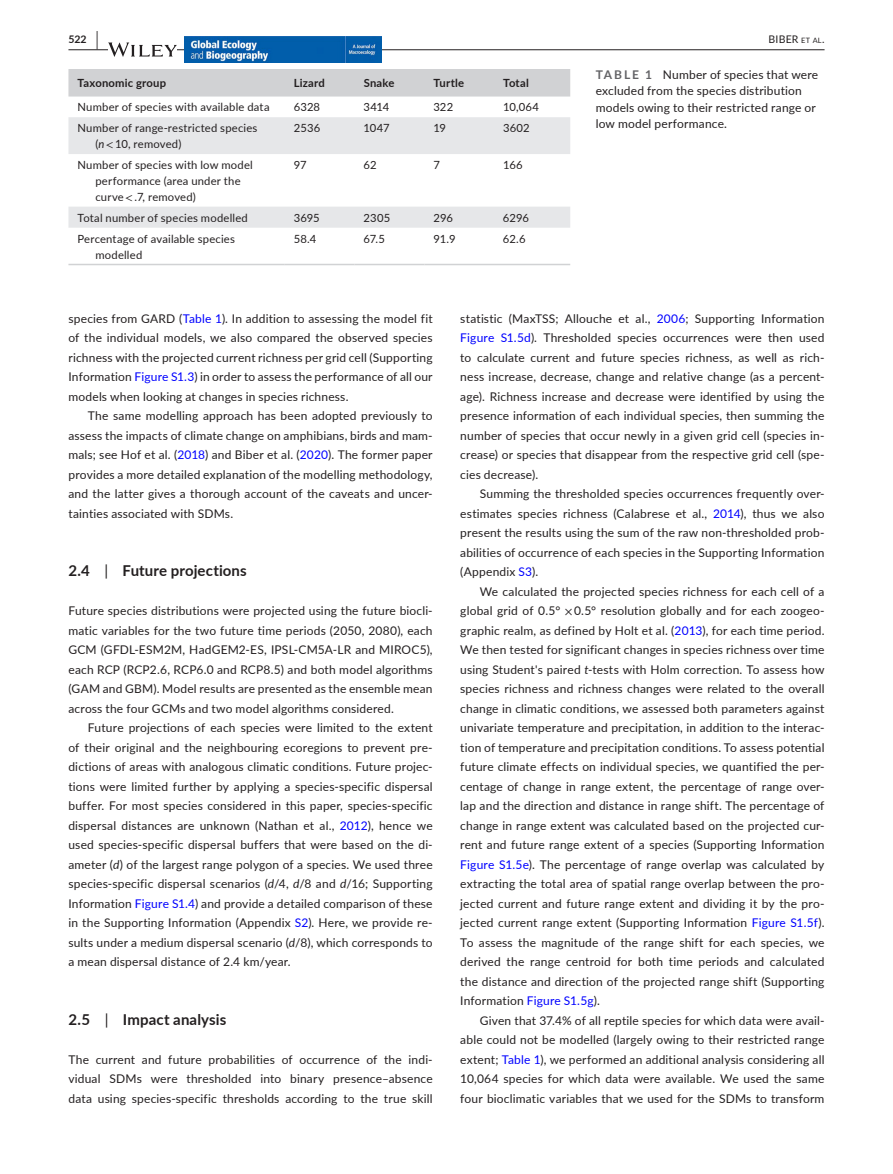
<style>
.page{position:relative;width:893px;height:1174px;background:#fff}
.page>*{position:absolute;margin:0;border:0;box-sizing:border-box;transform-origin:0 0}
.t1{font:700 15px "Lato";letter-spacing:.005em;color:#231f20}
.t2{font:12px/19.5px "Lato";letter-spacing:.015em;color:#231f20;text-align:justify}
.t3{font:11.25px/15.8px "Lato";letter-spacing:.015em;color:#231f20}
.t4{font:700 11.25px "Lato";letter-spacing:.02em;color:#231f20}
.t5{font:10.5px "Lato";letter-spacing:.02em;color:#231f20}
.t6{font:700 10.5px "Lato";color:#231f20}
.s1{font-size:19.5px}
.s2{font-size:7.35px}
.s3{font-style:italic}
.s4{font-family:"STIX"}
.s5{font-weight:700;color:#636366}
.s6{color:#00f}
.s7{font-weight:400}
</style>
<div class="page">
<hr style="left:68px;top:49px;width:756px;height:1px;background:#231f20">
<svg style="left:108px;top:42px;width:69px;height:15px"></svg>
<img style="left:185px;top:37px;width:196px;height:26px">
<div style="left:68px;top:69px;width:502px;height:28px;background:#d1d2d4"></div>
<svg style="left:68px;top:117px;width:502px;height:111px;fill:#e6e7e9"></svg>
<hr style="left:68px;top:264px;width:217px;height:1px;background:#d1d2d4">
<hr style="left:285px;top:264px;width:70px;height:1px;background:#d1d2d4">
<hr style="left:355px;top:264px;width:69px;height:1px;background:#d1d2d4">
<hr style="left:424px;top:264px;width:70px;height:1px;background:#d1d2d4">
<hr style="left:494px;top:264px;width:76px;height:1px;background:#d1d2d4">
<p class="t6" style="left:68px;top:31px;width:31px">522 <span class="s1">|</span></p>
<p class="t5" style="left:769px;top:31px;width:57px">BIBER <span class="s2">et al</span>.</p>
<p class="t4" style="left:77px;top:75px;width:90px">Taxonomic group</p>
<p class="t4" style="left:294px;top:75px;width:33px">Lizard</p>
<p class="t4" style="left:364px;top:75px;width:32px">Snake</p>
<p class="t4" style="left:433px;top:75px;width:32px">Turtle</p>
<p class="t4" style="left:503px;top:75px;width:27px">Total</p>
<p class="t3" style="left:77px;top:99px;width:194px">Number of species with available data</p>
<p class="t3" style="left:294px;top:99px;width:28px">6328</p>
<p class="t3" style="left:364px;top:99px;width:27px">3414</p>
<p class="t3" style="left:433px;top:99px;width:21px">322</p>
<p class="t3" style="left:503px;top:99px;width:38px">10,064</p>
<p class="t3" style="left:95px;top:120px;width:164px;text-indent:-18px">Number of range-restricted species (<span class="s3">n</span><span class="s4">&lt;</span> 10, removed)</p>
<p class="t3" style="left:294px;top:120px;width:28px">2536</p>
<p class="t3" style="left:364px;top:120px;width:28px">1047</p>
<p class="t3" style="left:433px;top:120px;width:14px">19</p>
<p class="t3" style="left:503px;top:120px;width:28px">3602</p>
<p class="t3" style="left:95px;top:157px;width:159px;text-indent:-18px">Number of species with low model performance (area under the curve <span class="s4">&lt;</span> .7, removed)</p>
<p class="t3" style="left:294px;top:157px;width:14px">97</p>
<p class="t3" style="left:364px;top:157px;width:14px">62</p>
<p class="t3" style="left:433px;top:157px;width:8px">7</p>
<p class="t3" style="left:503px;top:157px;width:21px">166</p>
<p class="t3" style="left:77px;top:209px;width:172px">Total number of species modelled</p>
<p class="t3" style="left:294px;top:209px;width:27px">3695</p>
<p class="t3" style="left:364px;top:209px;width:28px">2305</p>
<p class="t3" style="left:433px;top:209px;width:21px">296</p>
<p class="t3" style="left:503px;top:209px;width:27px">6296</p>
<p class="t3" style="left:95px;top:230px;width:141px;text-indent:-18px">Percentage of available species modelled</p>
<p class="t3" style="left:294px;top:230px;width:24px">58.4</p>
<p class="t3" style="left:364px;top:230px;width:23px">67.5</p>
<p class="t3" style="left:433px;top:230px;width:24px">91.9</p>
<p class="t3" style="left:503px;top:230px;width:24px">62.6</p>
<p class="t2" style="left:596px;top:66px;width:224px;line-height:16.5px;text-align:left"><span class="s5">TABLE 1</span> Number of species that were excluded from the species distribution models owing to their restricted range or low model performance.</p>
<p class="t2" style="left:68px;top:308px;width:366px">species from GARD (<span class="s6">Table 1</span>). In addition to assessing the model fit of the individual models, we also compared the observed species richness with the projected current richness per grid cell (Supporting Information <span class="s6">Figure S1.3</span>) in order to assess the performance of all our models when looking at changes in species richness.</p>
<p class="t2" style="left:68px;top:405px;width:366px;text-indent:20px">The same modelling approach has been adopted previously to assess the impacts of climate change on amphibians, birds and mam&shy;mals; see Hof et al. (<span class="s6">2018</span>) and Biber et al. (<span class="s6">2020</span>). The former paper provides a more detailed explanation of the modelling methodology, and the latter gives a thorough account of the caveats and uncer&shy;tainties associated with SDMs.</p>
<p class="t1" style="left:68px;top:560px;width:180px">2.4 <span class="s7">|</span> Future projections</p>
<p class="t2" style="left:68px;top:600px;width:366px">Future species distributions were projected using the future biocli&shy;matic variables for the two future time periods (2050, 2080), each GCM (GFDL-ESM2M, HadGEM2-ES, IPSL-CM5A-LR and MIROC5), each RCP (RCP2.6, RCP6.0 and RCP8.5) and both model algorithms (GAM and GBM). Model results are presented as the ensemble mean across the four GCMs and two model algorithms considered.</p>
<p class="t2" style="left:68px;top:717px;width:366px;text-indent:20px">Future projections of each species were limited to the extent of their original and the neighbouring ecoregions to prevent pre&shy;dictions of areas with analogous climatic conditions. Future projec&shy;tions were limited further by applying a species-specific dispersal buffer. For most species considered in this paper, species-specific dispersal distances are unknown (Nathan et al., <span class="s6">2012</span>), hence we used species-specific dispersal buffers that were based on the di&shy;ameter (<span class="s3">d</span>) of the largest range polygon of a species. We used three species-specific dispersal scenarios (<span class="s3">d</span>/4, <span class="s3">d</span>/8 and <span class="s3">d</span>/16; Supporting Information <span class="s6">Figure S1.4</span>) and provide a detailed comparison of these in the Supporting Information (Appendix <span class="s6">S2</span>). Here, we provide re&shy;sults under a medium dispersal scenario (<span class="s3">d</span>/8), which corresponds to a mean dispersal distance of 2.4 km/year.</p>
<p class="t1" style="left:68px;top:1008px;width:159px">2.5 <span class="s7">|</span> Impact analysis</p>
<p class="t2" style="left:68px;top:1049px;width:366px">The current and future probabilities of occurrence of the indi&shy;vidual SDMs were thresholded into binary presence–absence data using species-specific thresholds according to the true skill</p>
<p class="t2" style="left:460px;top:308px;width:366px">statistic (MaxTSS; Allouche et al., <span class="s6">2006</span>; Supporting Information <span class="s6">Figure S1.5d</span>). Thresholded species occurrences were then used to calculate current and future species richness, as well as rich&shy;ness increase, decrease, change and relative change (as a percent&shy;age). Richness increase and decrease were identified by using the presence information of each individual species, then summing the number of species that occur newly in a given grid cell (species in&shy;crease) or species that disappear from the respective grid cell (spe&shy;cies decrease).</p>
<p class="t2" style="left:460px;top:483px;width:366px;text-indent:20px">Summing the thresholded species occurrences frequently over&shy;estimates species richness (Calabrese et al., <span class="s6">2014</span>), thus we also present the results using the sum of the raw non-thresholded prob&shy;abilities of occurrence of each species in the Supporting Information (Appendix <span class="s6">S3</span>).</p>
<p class="t2" style="left:460px;top:581px;width:366px;text-indent:20px">We calculated the projected species richness for each cell of a global grid of 0.5° <span class="s4">×</span> 0.5° resolution globally and for each zoogeo&shy;graphic realm, as defined by Holt et al. (<span class="s6">2013</span>), for each time period.<br>We then tested for significant changes in species richness over time using Student's paired <span class="s3">t</span>-tests with Holm correction. To assess how species richness and richness changes were related to the overall change in climatic conditions, we assessed both parameters against univariate temperature and precipitation, in addition to the interac&shy;tion of temperature and precipitation conditions. To assess potential future climate effects on individual species, we quantified the per&shy;centage of change in range extent, the percentage of range over&shy;lap and the direction and distance in range shift. The percentage of change in range extent was calculated based on the projected cur&shy;rent and future range extent of a species (Supporting Information <span class="s6">Figure S1.5e</span>). The percentage of range overlap was calculated by extracting the total area of spatial range overlap between the pro&shy;jected current and future range extent and dividing it by the pro&shy;jected current range extent (Supporting Information <span class="s6">Figure S1.5f</span>).<br>To assess the magnitude of the range shift for each species, we derived the range centroid for both time periods and calculated the distance and direction of the projected range shift (Supporting Information <span class="s6">Figure S1.5g</span>).</p>
<p class="t2" style="left:460px;top:1010px;width:366px;text-indent:20px">Given that 37.4% of all reptile species for which data were avail&shy;able could not be modelled (largely owing to their restricted range extent; <span class="s6">Table 1</span>), we performed an additional analysis considering all 10,064 species for which data were available. We used the same four bioclimatic variables that we used for the SDMs to transform</p>
</div>
